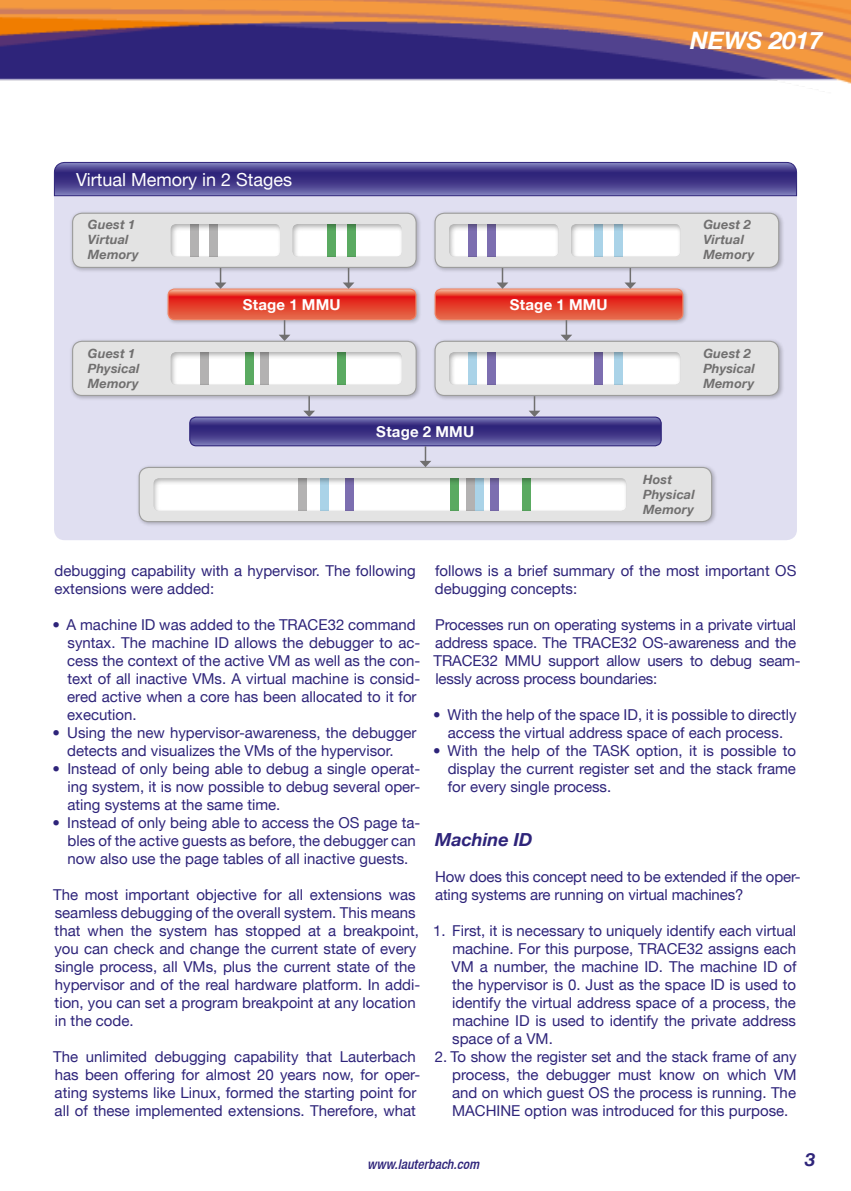
<style>
.page{position:relative;width:851px;height:1191px;background:#fff}
.page>*{position:absolute;margin:0;border:0;box-sizing:border-box;transform-origin:0 0}
.t1{font:italic 700 24px "Helvetica Neue LT";color:#fff}
.t2{font:18px "Helvetica Neue LT";color:#fff}
.t3{font:italic 700 18px "Helvetica Neue LT";color:#2e247a}
.t4{font:15px/18px "Helvetica Neue LT";color:#2e247a}
.t5{font:700 15px "Helvetica Neue LT";letter-spacing:.015em;color:#fff}
.t6{font:italic 500 condensed 13.5px "Helvetica Neue LT";letter-spacing:.005em;color:#2e247a}
.t7{font:italic 700 12.75px/15px "Helvetica Neue LT";letter-spacing:.015em;color:#706f6f}
</style>
<div class="page">
<img style="left:0;top:0;width:850px;height:89px">
<div style="left:54px;top:196px;width:742px;height:344px;background:#e0dff1"></div>
<svg style="left:54px;top:162px;width:743px;height:34px;background:#4e4692"></svg>
<div style="left:70px;top:210px;width:352px;height:63px;background:#000;opacity:.25"></div>
<div style="left:73px;top:213px;width:343px;height:54px;background:#e3e3e3;border-radius:9px"></div>
<div style="left:72px;top:213px;width:344px;height:55px;border:1px solid #9d9d9c;border-radius:9px"></div>
<div style="left:281px;top:222px;width:123px;height:36px;background:#000;opacity:.35"></div>
<div style="left:327px;top:224px;width:9px;height:33px;background:#5aaa61"></div>
<div style="left:347px;top:224px;width:9px;height:33px;background:#5aaa61"></div>
<div style="left:160px;top:222px;width:122px;height:36px;background:#000;opacity:.35"></div>
<div style="left:209px;top:224px;width:9px;height:33px;background:#b3b2b2"></div>
<div style="left:190px;top:224px;width:9px;height:33px;background:#b3b2b2"></div>
<div style="left:432px;top:210px;width:352px;height:63px;background:#000;opacity:.25"></div>
<div style="left:435px;top:213px;width:343px;height:54px;background:#e3e3e3;border-radius:9px"></div>
<div style="left:434px;top:213px;width:345px;height:55px;border:1px solid #9d9d9c;border-radius:9px"></div>
<div style="left:437px;top:222px;width:123px;height:36px;background:#000;opacity:.35"></div>
<div style="left:559px;top:222px;width:123px;height:36px;background:#000;opacity:.35"></div>
<div style="left:487px;top:224px;width:9px;height:33px;background:#7c6eb0"></div>
<div style="left:594px;top:224px;width:9px;height:33px;background:#aad3e8"></div>
<div style="left:614px;top:224px;width:9px;height:33px;background:#aad3e8"></div>
<div style="left:468px;top:224px;width:9px;height:33px;background:#7c6eb0"></div>
<div style="left:70px;top:338px;width:352px;height:63px;background:#000;opacity:.25"></div>
<div style="left:73px;top:341px;width:343px;height:54px;background:#e3e3e3;border-radius:9px"></div>
<div style="left:72px;top:341px;width:344px;height:55px;border:1px solid #9d9d9c;border-radius:9px"></div>
<div style="left:160px;top:350px;width:244px;height:36px;background:#000;opacity:.35"></div>
<div style="left:245px;top:352px;width:8px;height:33px;background:#5aaa61"></div>
<div style="left:337px;top:352px;width:8px;height:33px;background:#5aaa61"></div>
<div style="left:260px;top:352px;width:8px;height:33px;background:#b3b2b2"></div>
<div style="left:201px;top:352px;width:8px;height:33px;background:#b3b2b2"></div>
<div style="left:432px;top:338px;width:352px;height:63px;background:#000;opacity:.25"></div>
<div style="left:435px;top:341px;width:343px;height:54px;background:#e3e3e3;border-radius:9px"></div>
<div style="left:434px;top:341px;width:345px;height:55px;border:1px solid #9d9d9c;border-radius:9px"></div>
<div style="left:437px;top:350px;width:244px;height:36px;background:#000;opacity:.35"></div>
<div style="left:487px;top:352px;width:9px;height:33px;background:#7c6eb0"></div>
<div style="left:594px;top:352px;width:9px;height:33px;background:#7c6eb0"></div>
<div style="left:614px;top:352px;width:9px;height:33px;background:#aad3e8"></div>
<div style="left:468px;top:352px;width:9px;height:33px;background:#aad3e8"></div>
<div style="left:432px;top:286px;width:256px;height:39px;background:#000;opacity:.25"></div>
<div style="left:165px;top:286px;width:256px;height:39px;background:#000;opacity:.25"></div>
<div style="left:136px;top:464px;width:581px;height:63px;background:#000;opacity:.25"></div>
<div style="left:139px;top:467px;width:572px;height:54px;background:#e3e3e3;border-radius:9px"></div>
<div style="left:139px;top:467px;width:573px;height:55px;border:1px solid #9d9d9c;border-radius:9px"></div>
<div style="left:143px;top:477px;width:483px;height:36px;background:#000;opacity:.35"></div>
<div style="left:345px;top:478px;width:9px;height:33px;background:#7c6eb0"></div>
<div style="left:490px;top:478px;width:8px;height:33px;background:#7c6eb0"></div>
<div style="left:320px;top:478px;width:9px;height:33px;background:#aad3e8"></div>
<div style="left:298px;top:478px;width:9px;height:33px;background:#b3b2b2"></div>
<div style="left:466px;top:478px;width:9px;height:33px;background:#b3b2b2"></div>
<div style="left:450px;top:478px;width:9px;height:33px;background:#5aaa61"></div>
<div style="left:475px;top:478px;width:8px;height:33px;background:#aad3e8"></div>
<div style="left:522px;top:478px;width:9px;height:33px;background:#5aaa61"></div>
<svg style="left:168px;top:268px;width:248px;height:73px;background:#dd9c9d"></svg>
<svg style="left:435px;top:268px;width:247px;height:73px;background:#de9c9d"></svg>
<svg style="left:190px;top:396px;width:471px;height:71px;background:#9f9bc6"></svg>
<p class="t2" style="left:76px;top:168px;width:218px">Virtual Memory in 2 Stages</p>
<h1 class="t1" style="left:690px;top:26px;width:134px">NEWS 2017</h1>
<p class="t7" style="left:88px;top:217px;width:52px">Guest 1<br>Virtual<br>Memory</p>
<p class="t7" style="left:703px;top:217px;width:52px">Guest 2<br>Virtual<br>Memory</p>
<p class="t5" style="left:243px;top:295px;width:99px">Stage 1 MMU</p>
<p class="t5" style="left:510px;top:295px;width:99px">Stage 1 MMU</p>
<p class="t7" style="left:88px;top:345px;width:53px">Guest 1<br>Physical<br>Memory</p>
<p class="t7" style="left:703px;top:345px;width:53px">Guest 2<br>Physical<br>Memory</p>
<p class="t5" style="left:376px;top:422px;width:99px">Stage 2 MMU</p>
<p class="t7" style="left:643px;top:472px;width:53px">Host<br>Physical<br>Memory</p>
<p class="t4" style="left:54px;top:561px;width:363px">debugging capability with a hypervisor. The following extensions were added:</p>
<p class="t4" style="left:67px;top:615px;width:354px;text-indent:-15px">• A machine ID was added to the TRACE32 command syntax. The machine ID allows the debugger to ac&shy;cess the context of the active VM as well as the con&shy;text of all inactive VMs. A virtual machine is consid&shy;ered active when a core has been allocated to it for execution.</p>
<p class="t4" style="left:53px;top:723px;width:365px;text-align:center">• Using the new hypervisor-awareness, the debugger detects and visualizes the VMs of the hypervisor.</p>
<p class="t4" style="left:67px;top:759px;width:354px;text-align:justify;text-indent:-15px">• Instead of only being able to debug a single operat&shy;ing system, it is now possible to debug several oper&shy;ating systems at the same time.</p>
<p class="t4" style="left:68px;top:813px;width:354px;text-indent:-15px">• Instead of only being able to access the OS page ta&shy;bles of the active guests as before, the debugger can now also use the page tables of all inactive guests.</p>
<p class="t4" style="left:53px;top:885px;width:368px">The most important objective for all extensions was seamless debugging of the overall system. This means that when the system has stopped at a breakpoint, you can check and change the current state of every single process, all VMs, plus the current state of the hypervisor and of the real hardware platform. In addi&shy;tion, you can set a program breakpoint at any location in the code.</p>
<p class="t4" style="left:53px;top:1047px;width:368px">The unlimited debugging capability that Lauterbach has been offering for almost 20 years now, for oper&shy;ating systems like Linux, formed the starting point for all of these implemented extensions. Therefore, what</p>
<p class="t4" style="left:435px;top:561px;width:363px">follows is a brief summary of the most important OS debugging concepts:</p>
<p class="t4" style="left:433px;top:615px;width:368px">Processes run on operating systems in a private virtual address space. The TRACE32 OS-awareness and the TRACE32 MMU support allow users to debug seam&shy;lessly across process boundaries:</p>
<p class="t4" style="left:433px;top:705px;width:365px;text-align:center">• With the help of the space ID, it is possible to directly access the virtual address space of each process.</p>
<p class="t4" style="left:447px;top:741px;width:350px;text-align:justify;text-indent:-15px">• With the help of the TASK option, it is possible to display the current register set and the stack frame for every single process.</p>
<p class="t3" style="left:435px;top:828px;width:99px">Machine ID</p>
<p class="t4" style="left:435px;top:867px;width:367px">How does this concept need to be extended if the oper&shy;ating systems are running on virtual machines?</p>
<p class="t4" style="left:451px;top:921px;width:346px;text-align:justify;text-indent:-18px">1. First, it is necessary to uniquely identify each virtual machine. For this purpose, TRACE32 assigns each VM a number, the machine ID. The machine ID of the hypervisor is 0. Just as the space ID is used to identify the virtual address space of a process, the machine ID is used to identify the private address space of a VM.</p>
<p class="t4" style="left:452px;top:1047px;width:346px;text-align:justify;text-indent:-17px">2. To show the register set and the stack frame of any process, the debugger must know on which VM and on which guest OS the process is running. The MACHINE option was introduced for this purpose.</p>
<p class="t6" style="left:367px;top:1156px;width:114px">www.lauterbach.com</p>
<p class="t3" style="left:804px;top:1148px;width:12px">3</p>
</div>
